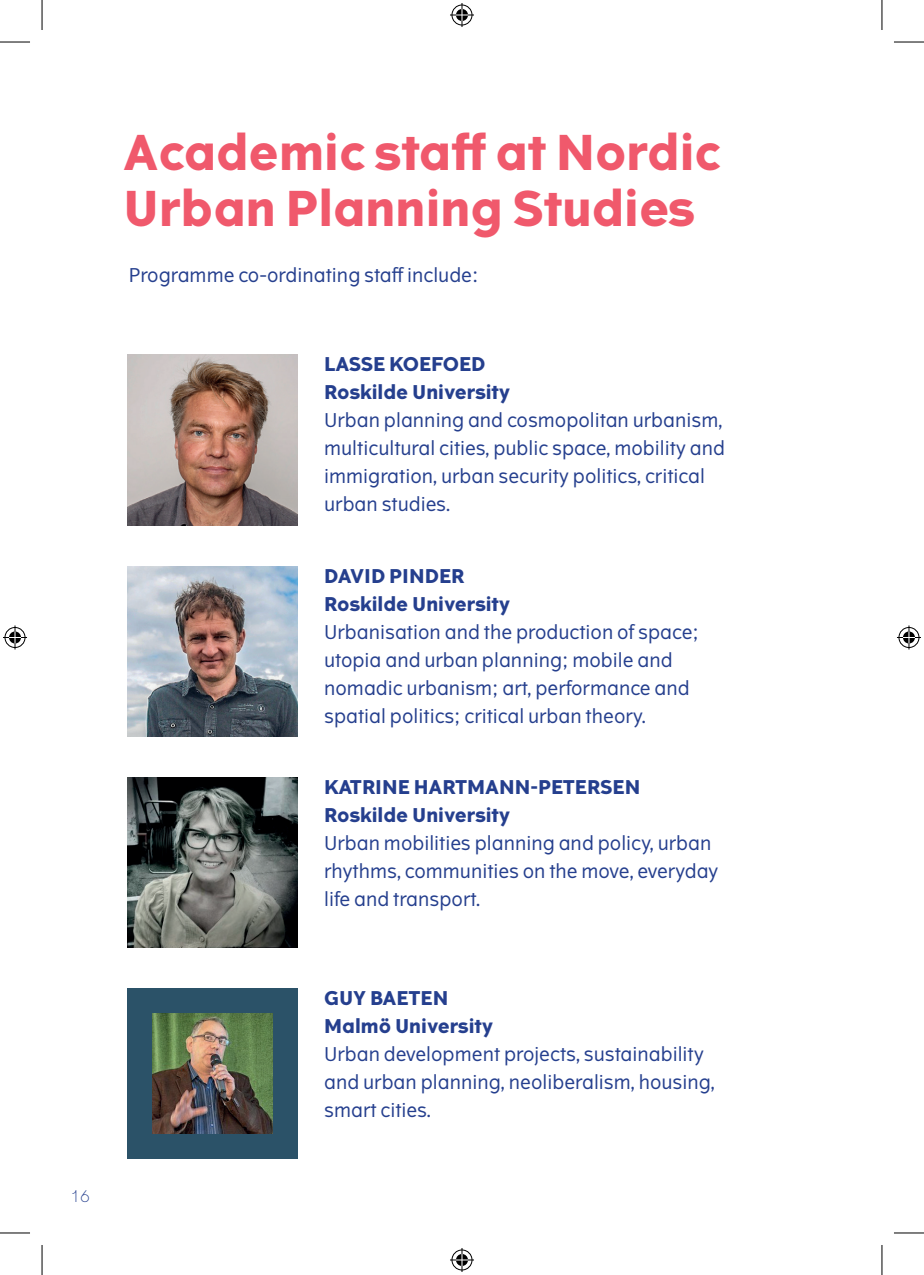
<style>
.page{position:relative;width:924px;height:1275px;background:#fff}
.page>*{position:absolute;margin:0;border:0;box-sizing:border-box;transform-origin:0 0}
.t1{font:700 48px/56px "The Wave";color:#f0596c}
.t2{font:19px/28px "The Wave";color:#253f8e}
.t3{font:700 19px/28px "The Wave";color:#253f8e}
.t4{font:300 16px "The Wave";color:#253f8e}
</style>
<div class="page">
<img style="left:127px;top:355px;width:170px;height:170px">
<img style="left:127px;top:566px;width:170px;height:170px">
<img style="left:127px;top:777px;width:170px;height:170px">
<div style="left:127px;top:988px;width:170px;height:170px;background:#2b5268"></div>
<img style="left:152px;top:1013px;width:120px;height:120px">
<hr style="left:0;top:42px;width:30px;height:1px;background:#000">
<hr style="left:893px;top:42px;width:30px;height:1px;background:#000">
<hr style="left:0;top:1232px;width:30px;height:1px;background:#000">
<hr style="left:893px;top:1232px;width:30px;height:1px;background:#000">
<hr style="left:42px;top:0;width:1px;height:30px;background:#000">
<hr style="left:42px;top:1245px;width:1px;height:30px;background:#000">
<hr style="left:881px;top:0;width:1px;height:30px;background:#000">
<hr style="left:881px;top:1245px;width:1px;height:30px;background:#000">
<svg style="left:450px;top:3px;width:24px;height:24px"></svg>
<svg style="left:450px;top:1248px;width:24px;height:24px"></svg>
<svg style="left:3px;top:625px;width:24px;height:24px"></svg>
<svg style="left:897px;top:625px;width:23px;height:24px"></svg>
<p class="t4" style="left:70px;top:1185px;width:21px">16</p>
<h1 class="t1" style="left:123px;top:126px;width:598px">Academic staff at Nordic<br>Urban Planning Studies</h1>
<p class="t2" style="left:129px;top:261px;width:351px">Programme co-ordinating staff include:</p>
<p class="t3" style="left:324px;top:351px;width:188px">LASSE KOEFOED<br>Roskilde University</p>
<p class="t2" style="left:324px;top:406px;width:402px">Urban planning and cosmopolitan urbanism, multicultural cities, public space, mobility and immigration, urban security politics, critical urban studies.</p>
<p class="t3" style="left:324px;top:562px;width:188px">DAVID PINDER<br>Roskilde University</p>
<p class="t2" style="left:324px;top:617px;width:376px">Urbanisation and the production of space; utopia and urban planning; mobile and nomadic urbanism; art, performance and spatial politics; critical urban theory.</p>
<p class="t3" style="left:324px;top:773px;width:317px">KATRINE HARTMANN-PETERSEN<br>Roskilde University</p>
<p class="t2" style="left:324px;top:829px;width:395px">Urban mobilities planning and policy, urban rhythms, communities on the move, everyday life and transport.</p>
<p class="t3" style="left:324px;top:984px;width:170px">GUY BAETEN<br>Malmö University</p>
<p class="t2" style="left:324px;top:1040px;width:392px">Urban development projects, sustainability and urban planning, neoliberalism, housing, smart cities.</p>
</div>
